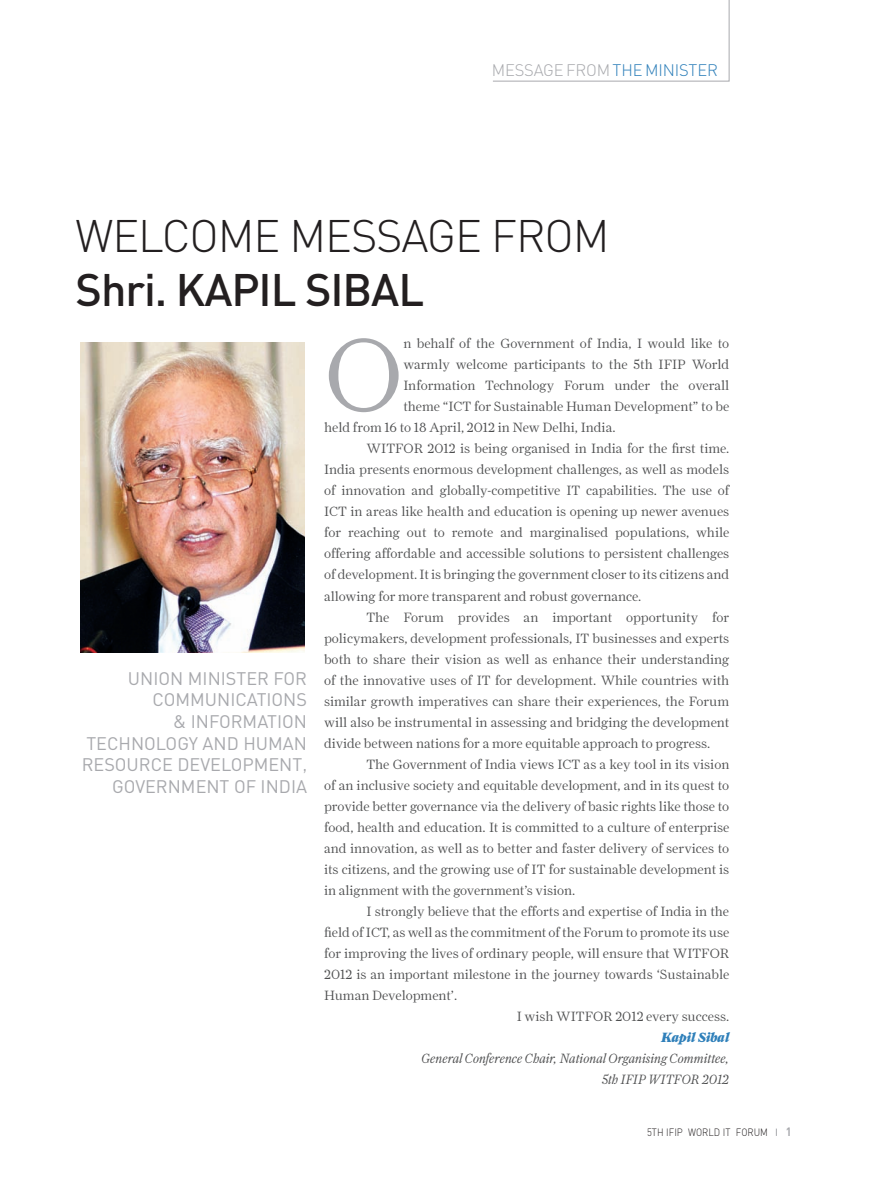
<style>
.page{position:relative;width:872px;height:1190px;background:#fff}
.page>*{position:absolute;margin:0;border:0;box-sizing:border-box;transform-origin:0 0}
.t1{font:300 105px "Farnham Display";color:#a8a9ad}
.t2{font:300 45px "DIN";letter-spacing:-.025em;color:#231f20}
.t3{font:500 45px "DIN";letter-spacing:-.025em;color:#231f20}
.t4{font:18px/21.6px "DI Nc";color:#a8a9ad;text-align:right}
.t5{font:300 16.5px "DIN";letter-spacing:-.01em;color:#a8a9ad}
.t6{font:300 13.5px "Farnham Display";color:#4b4c4d}
.t7{font:italic 300 13.5px/21px "Farnham Display";color:#4b4c4d;text-align:right}
.t8{font:italic 900 13.5px "Farnham Display";letter-spacing:-.01em;color:#2f80ba}
.t9{font:700 12px "DIN";color:#a8a9ad;scale:.9 1}
.t10{font:300 10.5px "DIN";color:#231f20;scale:.9 1}
.s1{color:#2f80ba}
</style>
<div class="page">
<svg style="left:493px;top:0;width:236px;height:81px"></svg>
<div style="left:334px;top:64px;width:384px;height:12px;background:#fff"></div>
<img style="left:81px;top:342px;width:224px;height:311px">
<p class="t5" style="left:492px;top:59px;width:228px">MESSAGE FROM <span class="s1">THE MINISTER</span></p>
<h2 class="t2" style="left:76px;top:208px;width:535px">WELCOME MESSAGE FROM</h2>
<h2 class="t3" style="left:76px;top:261px;width:350px">Shri. KAPIL SIBAL</h2>
<h3 class="t4" style="left:82px;top:667px;width:227px">UNION MINISTER FOR<br>COMMUNICATIONS<br>&amp; INFORMATION<br>TECHNOLOGY AND HUMAN<br>RESOURCE DEVELOPMENT,<br>GOVERNMENT OF INDIA</h3>
<h1 class="t1" style="left:324px;top:314px;width:81px">O</h1>
<p class="t6" style="left:403px;top:336px;width:327px">n behalf of the Government of India, I would like to</p>
<p class="t6" style="left:403px;top:357px;width:327px">warmly welcome participants to the 5th IFIP World</p>
<p class="t6" style="left:403px;top:378px;width:327px">Information Technology Forum under the overall</p>
<p class="t6" style="left:403px;top:399px;width:327px">theme “ICT for Sustainable Human Development” to be</p>
<p class="t6" style="left:324px;top:420px;width:293px">held from 16 to 18 April, 2012 in New Delhi, India.</p>
<p class="t6" style="left:367px;top:441px;width:364px">WITFOR 2012 is being organised in India for the first time.</p>
<p class="t6" style="left:324px;top:462px;width:407px">India presents enormous development challenges, as well as models</p>
<p class="t6" style="left:324px;top:483px;width:407px">of innovation and globally-competitive IT capabilities. The use of</p>
<p class="t6" style="left:324px;top:504px;width:407px">ICT in areas like health and education is opening up newer avenues</p>
<p class="t6" style="left:324px;top:525px;width:407px">for reaching out to remote and marginalised populations, while</p>
<p class="t6" style="left:324px;top:546px;width:407px">offering affordable and accessible solutions to persistent challenges</p>
<p class="t6" style="left:324px;top:567px;width:407px">of development. It is bringing the government closer to its citizens and</p>
<p class="t6" style="left:324px;top:588px;width:319px">allowing for more transparent and robust governance.</p>
<p class="t6" style="left:367px;top:609px;width:364px">The Forum provides an important opportunity for</p>
<p class="t6" style="left:324px;top:630px;width:407px">policymakers, development professionals, IT businesses and experts</p>
<p class="t6" style="left:324px;top:651px;width:407px">both to share their vision as well as enhance their understanding</p>
<p class="t6" style="left:324px;top:672px;width:407px">of the innovative uses of IT for development. While countries with</p>
<p class="t6" style="left:324px;top:693px;width:407px">similar growth imperatives can share their experiences, the Forum</p>
<p class="t6" style="left:324px;top:714px;width:407px">will also be instrumental in assessing and bridging the development</p>
<p class="t6" style="left:324px;top:735px;width:388px">divide between nations for a more equitable approach to progress.</p>
<p class="t6" style="left:367px;top:756px;width:364px">The Government of India views ICT as a key tool in its vision</p>
<p class="t6" style="left:324px;top:777px;width:407px">of an inclusive society and equitable development, and in its quest to</p>
<p class="t6" style="left:324px;top:798px;width:407px">provide better governance via the delivery of basic rights like those to</p>
<p class="t6" style="left:324px;top:819px;width:407px">food, health and education. It is committed to a culture of enterprise</p>
<p class="t6" style="left:324px;top:840px;width:407px">and innovation, as well as to better and faster delivery of services to</p>
<p class="t6" style="left:324px;top:861px;width:407px">its citizens, and the growing use of IT for sustainable development is</p>
<p class="t6" style="left:324px;top:882px;width:253px">in alignment with the government’s vision.</p>
<p class="t6" style="left:367px;top:903px;width:364px">I strongly believe that the efforts and expertise of India in the</p>
<p class="t6" style="left:324px;top:924px;width:407px">field of ICT, as well as the commitment of the Forum to promote its use</p>
<p class="t6" style="left:324px;top:945px;width:407px">for improving the lives of ordinary people, will ensure that WITFOR</p>
<p class="t6" style="left:324px;top:966px;width:407px">2012 is an important milestone in the journey towards ‘Sustainable</p>
<p class="t6" style="left:324px;top:987px;width:135px">Human Development’.</p>
<p class="t6" style="left:517px;top:1008px;width:214px">I wish WITFOR 2012 every success.</p>
<p class="t8" style="left:661px;top:1028px;width:69px">Kapil Sibal</p>
<p class="t7" style="left:421px;top:1047px;width:309px">General Conference Chair, National Organising Committee,<br>5th IFIP WITFOR 2012</p>
<p class="t10" style="left:647px;top:1125px;width:136px">5TH IFIP WORLD IT FORUM</p>
<p class="t9" style="left:786px;top:1123px;width:8px">1</p>
</div>
